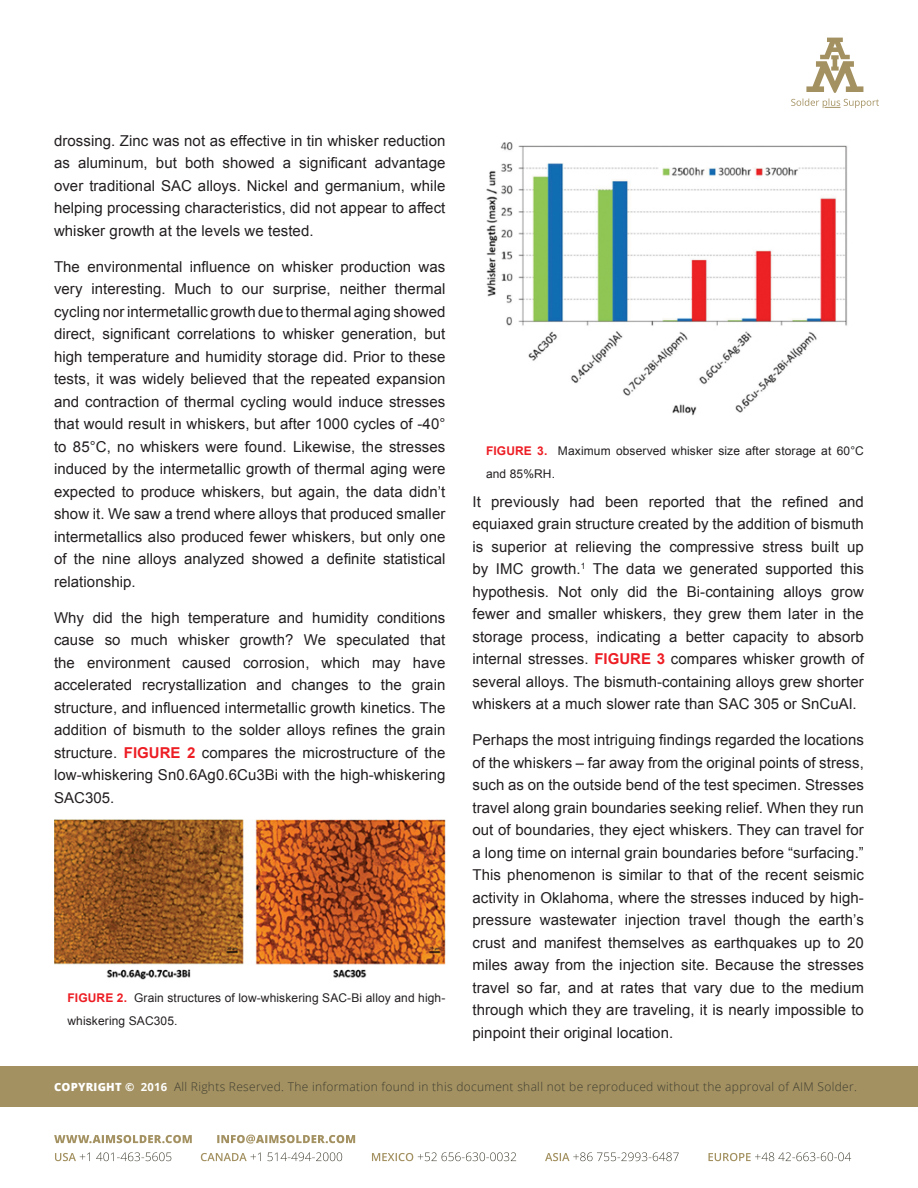
<style>
.page{position:relative;width:918px;height:1188px;background:#fff}
.page>*{position:absolute;margin:0;border:0;box-sizing:border-box;transform-origin:0 0}
.t1{font:15px/22.5px "Arial";letter-spacing:.005em;color:#231f20;text-align:justify}
.t2{font:12px/22.5px "Arial";letter-spacing:.01em;color:#231f20}
.t3{font:300 12px "Open Sans";letter-spacing:.025em;color:#403e31}
.s1{font-weight:700;color:#ed1d24}
.s2{font-weight:800;font-size:11.25px;color:#fff}
.s3{font-weight:700;font-size:11.25px;color:#fff}
</style>
<div class="page">
<div style="left:0;top:1066px;width:918px;height:41px;background:#a39161"></div>
<svg style="left:791px;top:38px;width:88px;height:70px"></svg>
<svg style="left:708px;top:1152px;width:143px;height:9px"></svg>
<svg style="left:545px;top:1152px;width:134px;height:9px"></svg>
<svg style="left:372px;top:1152px;width:144px;height:9px"></svg>
<svg style="left:201px;top:1152px;width:141px;height:9px"></svg>
<svg style="left:55px;top:1152px;width:116px;height:9px"></svg>
<svg style="left:54px;top:1135px;width:301px;height:9px"></svg>
<img style="left:54px;top:820px;width:392px;height:160px">
<img style="left:486px;top:142px;width:362px;height:274px">
<p class="t1" style="left:54px;top:130px;width:393px">drossing. Zinc was not as effective in tin whisker reduction as aluminum, but both showed a significant advantage over traditional SAC alloys. Nickel and germanium, while helping processing characteristics, did not appear to affect whisker growth at the levels we tested.</p>
<p class="t1" style="left:54px;top:256px;width:393px">The environmental influence on whisker production was very interesting. Much to our surprise, neither thermal cycling nor intermetallic growth due to thermal aging showed direct, significant correlations to whisker generation, but high temperature and humidity storage did. Prior to these tests, it was widely believed that the repeated expansion and contraction of thermal cycling would induce stresses that would result in whiskers, but after 1000 cycles of -40° to 85°C, no whiskers were found. Likewise, the stresses induced by the intermetallic growth of thermal aging were expected to produce whiskers, but again, the data didn’t show it. We saw a trend where alloys that produced smaller intermetallics also produced fewer whiskers, but only one of the nine alloys analyzed showed a definite statistical relationship.</p>
<p class="t1" style="left:54px;top:607px;width:393px">Why did the high temperature and humidity conditions cause so much whisker growth? We speculated that the environment caused corrosion, which may have accelerated recrystallization and changes to the grain structure, and influenced intermetallic growth kinetics. The addition of bismuth to the solder alloys refines the grain structure. <span class="s1">FIGURE 2</span> compares the microstructure of the low-whiskering Sn0.6Ag0.6Cu3Bi with the high-whiskering SAC305.</p>
<p class="t2" style="left:68px;top:987px;width:379px"><span class="s1">FIGURE 2.</span> Grain structures of low-whiskering SAC-Bi alloy and high&shy;whiskering SAC305.</p>
<p class="t2" style="left:486px;top:440px;width:379px"><span class="s1">FIGURE 3.</span> Maximum observed whisker size after storage at 60°C and 85%RH.</p>
<p class="t1" style="left:472px;top:490px;width:393px">It previously had been reported that the refined and equiaxed grain structure created by the addition of bismuth is superior at relieving the compressive stress built up by IMC growth.<sup>1</sup> The data we generated supported this hypothesis. Not only did the Bi-containing alloys grow fewer and smaller whiskers, they grew them later in the storage process, indicating a better capacity to absorb internal stresses. <span class="s1">FIGURE 3</span> compares whisker growth of several alloys. The bismuth-containing alloys grew shorter whiskers at a much slower rate than SAC 305 or SnCuAl.</p>
<p class="t1" style="left:472px;top:729px;width:393px">Perhaps the most intriguing findings regarded the locations of the whiskers – far away from the original points of stress, such as on the outside bend of the test specimen. Stresses travel along grain boundaries seeking relief. When they run out of boundaries, they eject whiskers. They can travel for a long time on internal grain boundaries before “surfacing.” This phenomenon is similar to that of the recent seismic activity in Oklahoma, where the stresses induced by high&shy;pressure wastewater injection travel though the earth’s crust and manifest themselves as earthquakes up to 20 miles away from the injection site. Because the stresses travel so far, and at rates that vary due to the medium through which they are traveling, it is nearly impossible to pinpoint their original location.</p>
<p class="t3" style="left:54px;top:1079px;width:804px"><span class="s2">COPYRIGHT</span> <span class="s3">© 2016</span> All Rights Reserved. The information found in this document shall not be reproduced without the approval of AIM Solder.</p>
</div>
